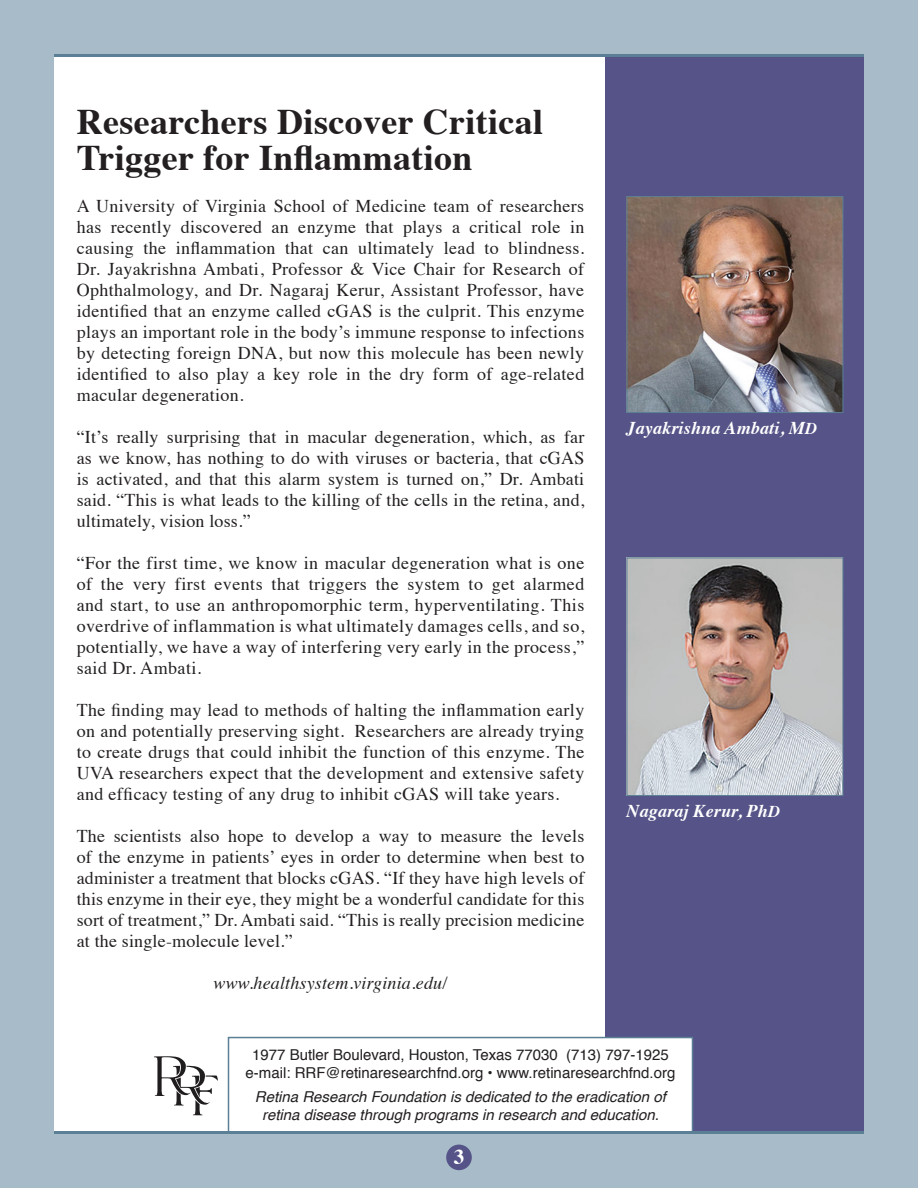
<style>
.page{position:relative;width:918px;height:1188px;background:#a7bbc8}
.page>*{position:absolute;margin:0;border:0;box-sizing:border-box;transform-origin:0 0}
.t1{font:700 36px/36px "Times";letter-spacing:.01em;color:#231f20}
.t2{font:700 21px "Times";color:#fff}
.t3{font:18px/21px "Times";letter-spacing:.02em;color:#231f20;text-align:justify}
.t4{font:italic 700 18px "Times";letter-spacing:.01em;color:#fff}
.t5{font:italic 18px "Times";letter-spacing:.01em;color:#231f20}
.t6{font:15px "Helvetica";color:#231f20}
.t7{font:italic 15px/18px "Helvetica";color:#231f20;text-align:center}
.s1{font-size:16.5px}
</style>
<div class="page">
<div style="left:54px;top:54px;width:810px;height:1080px;background:#fff"></div>
<div style="left:606px;top:56px;width:258px;height:1076px;background:#555387"></div>
<div style="left:446px;top:1145px;width:26px;height:25px;background:#555387;border-radius:50%"></div>
<hr style="left:54px;top:54px;width:810px;height:3px;background:#5b7f95">
<hr style="left:54px;top:1131px;width:810px;height:3px;background:#5b7f95">
<div style="left:228px;top:1037px;width:465px;height:95px;background:#fff;border:2px solid #5b7f95"></div>
<svg style="left:154px;top:1056px;width:64px;height:59px"></svg>
<img style="left:629px;top:198px;width:212px;height:213px">
<div style="left:627px;top:196px;width:216px;height:217px;border:1px solid #5b7f95"></div>
<img style="left:629px;top:560px;width:212px;height:234px">
<div style="left:627px;top:558px;width:216px;height:238px;border:1px solid #5b7f95"></div>
<p class="t1" style="left:77px;top:100px;width:468px">Researchers Discover Critical<br>Trigger for Inflammation</p>
<p class="t3" style="left:77px;top:193px;width:509px">A University of Virginia School of Medicine team of researchers has recently discovered an enzyme that plays a critical role in causing the inflammation that can ultimately lead to blindness.<br>Dr. Jayakrishna Ambati, Professor &amp; Vice Chair for Research of Ophthalmology, and Dr. Nagaraj Kerur, Assistant Professor, have identified that an enzyme called cGAS is the culprit. This enzyme plays an important role in the body’s immune response to infections by detecting foreign DNA, but now this molecule has been newly identified to also play a key role in the dry form of age-related macular degeneration.</p>
<p class="t3" style="left:77px;top:424px;width:509px">“It’s really surprising that in macular degeneration, which, as far as we know, has nothing to do with viruses or bacteria, that cGAS is activated, and that this alarm system is turned on,” Dr. Ambati said. “This is what leads to the killing of the cells in the retina, and, ultimately, vision loss.”</p>
<p class="t3" style="left:77px;top:550px;width:509px">“For the first time, we know in macular degeneration what is one of the very first events that triggers the system to get alarmed and start, to use an anthropomorphic term, hyperventilating. This overdrive of inflammation is what ultimately damages cells, and so, potentially, we have a way of interfering very early in the process,” said Dr. Ambati.</p>
<p class="t3" style="left:77px;top:697px;width:509px">The finding may lead to methods of halting the inflammation early on and potentially preserving sight. Researchers are already trying to create drugs that could inhibit the function of this enzyme. The UVA researchers expect that the development and extensive safety and efficacy testing of any drug to inhibit cGAS will take years.</p>
<p class="t3" style="left:77px;top:823px;width:509px">The scientists also hope to develop a way to measure the levels of the enzyme in patients’ eyes in order to determine when best to administer a treatment that blocks cGAS. “If they have high levels of this enzyme in their eye, they might be a wonderful candidate for this sort of treatment,” Dr. Ambati said. “This is really precision medicine at the single-molecule level.”</p>
<p class="t5" style="left:214px;top:967px;width:235px">www.healthsystem.virginia.edu/</p>
<p class="t4" style="left:627px;top:411px;width:192px">Jayakrishna Ambati, M<span class="s1">D</span></p>
<p class="t4" style="left:627px;top:794px;width:155px">Nagaraj Kerur, Ph<span class="s1">D</span></p>
<p class="t6" style="left:252px;top:1043px;width:418px">1977 Butler Boulevard, Houston, Texas 77030 (713) 797-1925</p>
<p class="t6" style="left:246px;top:1061px;width:431px">e-mail: RRF@retinaresearchfnd.org • www.retinaresearchfnd.org</p>
<p class="t7" style="left:255px;top:1088px;width:413px">Retina Research Foundation is dedicated to the eradication of retina disease through programs in research and education.</p>
<p class="t2" style="left:454px;top:1137px;width:12px">3</p>
</div>
